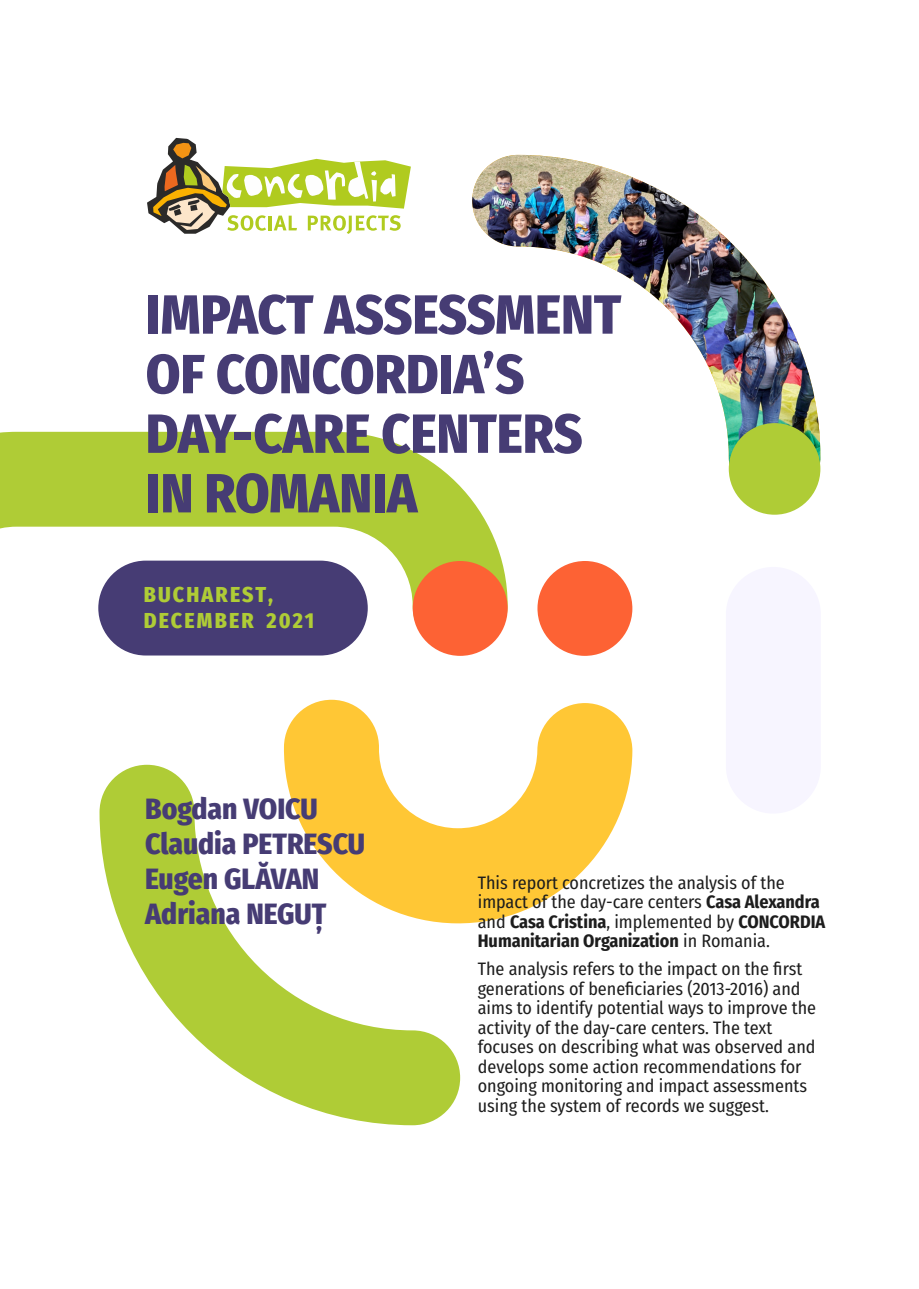
<style>
.page{position:relative;width:919px;height:1289px;background:#fff}
.page>*{position:absolute;margin:0;border:0;box-sizing:border-box;transform-origin:0 0}
.t1{font:800 55.2px/59.6px "Fira Sans Condensed";color:#463c74}
.t2{font:800 29.4px/35.2px "Fira Sans Condensed";color:#463c74}
.t3{font:800 21.6px/26px "Fira Sans Condensed";letter-spacing:.1em;color:#afcc36}
.t4{font:18px/19.5px "Fira Sans Condensed";color:#1d1d1d}
.s1{font-weight:700}
</style>
<div class="page">
<svg style="left:507px;top:703px;width:125px;height:214px;fill:#ffc735"></svg>
<div style="left:537px;top:560px;width:95px;height:96px;background:#fd6234;border-radius:50%"></div>
<svg style="left:0;top:431px;width:507px;height:650px"></svg>
<svg style="left:99px;top:764px;width:361px;height:361px"></svg>
<div style="left:412px;top:561px;width:95px;height:95px;background:#fd6234;border-radius:50%"></div>
<div style="left:725px;top:567px;width:95px;height:246px;background:#f7f5ff;border-radius:47px"></div>
<div style="left:98px;top:560px;width:270px;height:95px;background:#463c74;border-radius:47px"></div>
<svg style="left:472px;top:486px;width:345px;height:17px"></svg>
<img style="left:472px;top:155px;width:348px;height:331px">
<div style="left:728px;top:423px;width:92px;height:91px;background:#afcc36;border-radius:50%"></div>
<svg style="left:147px;top:138px;width:264px;height:96px"></svg>
<h1 class="t1" style="left:146px;top:285px;width:477px">IMPACT ASSESSMENT<br>OF CONCORDIA’S<br>DAY-CARE CENTERS<br>IN ROMANIA</h1>
<p class="t3" style="left:144px;top:582px;width:172px">BUCHAREST,<br>DECEMBER 2021</p>
<h2 class="t2" style="left:145px;top:791px;width:221px">Bogdan VOICU<br>Claudia PETRESCU<br>Eugen GLĂVAN<br>Adriana NEGUȚ</h2>
<p class="t4" style="left:478px;top:873px;width:349px">This report concretizes the analysis of the impact of the day-care centers <span class="s1">Casa Alexandra </span>and <span class="s1">Casa Cristina</span>, implemented by <span class="s1">CONCORDIA Humanitarian Organization</span> in Romania.</p>
<p class="t4" style="left:478px;top:959px;width:340px">The analysis refers to the impact on the first generations of beneficiaries (2013-2016) and aims to identify potential ways to improve the activity of the day-care centers. The text focuses on describing what was observed and develops some action recommendations for ongoing monitoring and impact assessments using the system of records we suggest.</p>
</div>
